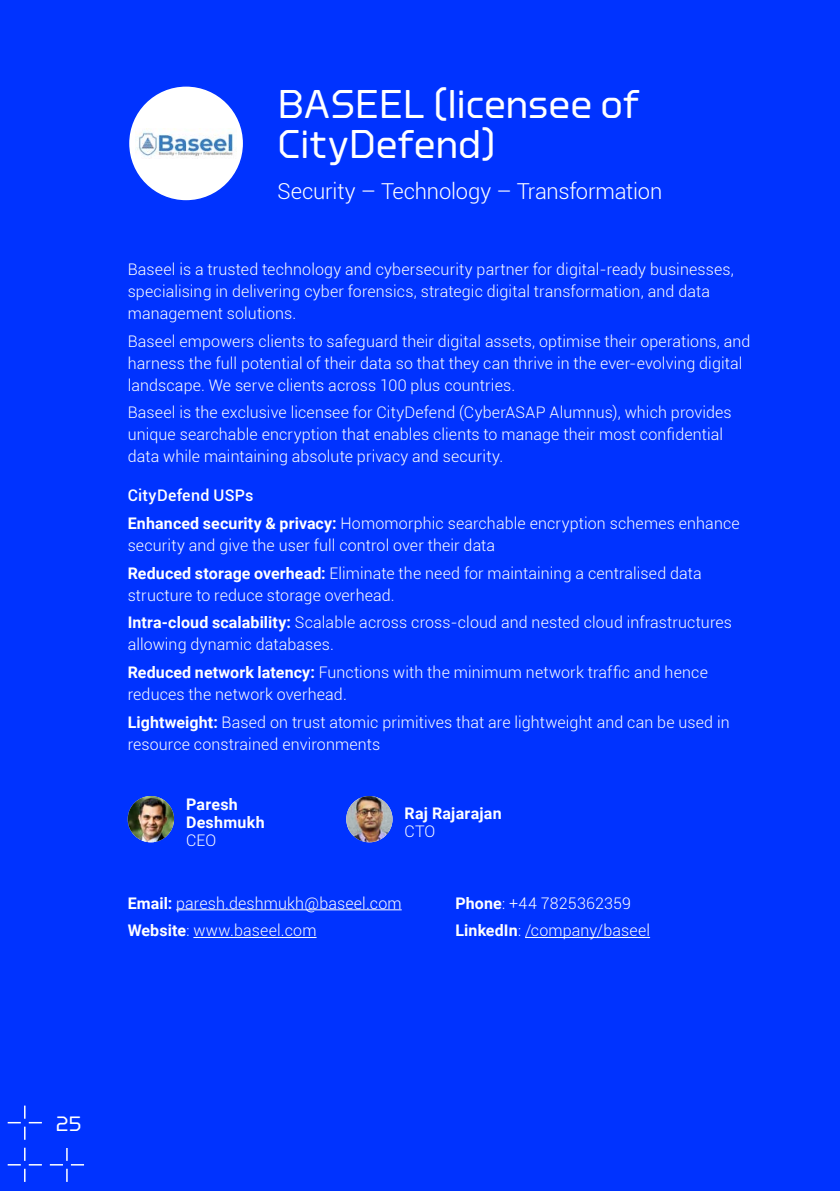
<style>
.page{position:relative;width:840px;height:1191px;background:#fff}
.page>*{position:absolute;margin:0;border:0;box-sizing:border-box;transform-origin:0 0}
.t1{font:40px/40px "Torque";color:#fff}
.t2{font:300 22px "Roboto";letter-spacing:-.01em;color:#fff}
.t3{font:20.8px "Torque";color:#fff}
.t4{font:300 16px/27.6px "Roboto";letter-spacing:.01em;color:#fff}
.t5{font:700 16px/18px "Roboto";letter-spacing:.015em;color:#fff}
.s1{font-weight:500}
.s2{font-weight:700}
</style>
<div class="page">
<div style="left:0;top:0;width:839px;height:1191px;background:#03f"></div>
<hr style="left:839px;top:0;width:1px;height:1191px;background:#03f">
<div style="left:128px;top:86px;width:115px;height:115px;background:#fff;border-radius:50%"></div>
<img style="left:135px;top:128px;width:102px;height:31px">
<div style="left:128px;top:85px;width:116px;height:117px;border:2px solid #03f;border-radius:50%"></div>
<hr style="left:176px;top:909px;width:225px;height:1px;background:#fff">
<hr style="left:193px;top:937px;width:123px;height:1px;background:#fff">
<hr style="left:524px;top:937px;width:125px;height:1px;background:#fff">
<img style="left:128px;top:796px;width:46px;height:46px;border-radius:23px">
<img style="left:346px;top:796px;width:46px;height:46px;border-radius:23px">
<svg style="left:8px;top:1147px;width:34px;height:34px"></svg>
<svg style="left:50px;top:1148px;width:34px;height:33px"></svg>
<svg style="left:8px;top:1105px;width:34px;height:34px"></svg>
<h1 class="t1" style="left:277px;top:83px;width:363px">BASEEL (licensee of<br>CityDefend)</h1>
<h2 class="t2" style="left:277px;top:176px;width:386px">Security – Technology – Transformation</h2>
<p class="t4" style="left:128px;top:258px;width:607px;line-height:22px">Baseel is a trusted technology and cybersecurity partner for digital-ready businesses, specialising in delivering cyber forensics, strategic digital transformation, and data management solutions.</p>
<p class="t4" style="left:128px;top:329px;width:624px;line-height:22px">Baseel empowers clients to safeguard their digital assets, optimise their operations, and harness the full potential of their data so that they can thrive in the ever-evolving digital landscape. We serve clients across 100 plus countries.</p>
<p class="t4" style="left:128px;top:401px;width:605px;line-height:22px">Baseel is the exclusive licensee for CityDefend (CyberASAP Alumnus), which provides unique searchable encryption that enables clients to manage their most confidential data while maintaining absolute privacy and security.</p>
<p class="t4" style="left:128px;top:481px;width:613px"><span class="s1">CityDefend USPs<br></span><span class="s2">Enhanced security &amp; privacy:</span> Homomorphic searchable encryption schemes enhance</p>
<p class="t4" style="left:128px;top:531px;width:575px">security and give the user full control over their data<br><span class="s2">Reduced storage overhead:</span> Eliminate the need for maintaining a centralised data</p>
<p class="t4" style="left:128px;top:580px;width:605px">structure to reduce storage overhead.<br><span class="s2">Intra-cloud scalability:</span> Scalable across cross-cloud and nested cloud infrastructures</p>
<p class="t4" style="left:128px;top:630px;width:581px">allowing dynamic databases.<br><span class="s2">Reduced network latency:</span> Functions with the minimum network traffic and hence</p>
<p class="t4" style="left:128px;top:680px;width:603px">reduces the network overhead.<br><span class="s2">Lightweight:</span> Based on trust atomic primitives that are lightweight and can be used in</p>
<p class="t4" style="left:128px;top:729px;width:254px">resource constrained environments</p>
<p class="t5" style="left:186px;top:794px;width:80px">Paresh<br>Deshmukh</p>
<p class="t4" style="left:186px;top:825px;width:32px">CEO</p>
<p class="t5" style="left:404px;top:803px;width:99px">Raj Rajarajan</p>
<p class="t4" style="left:404px;top:816px;width:32px">CTO</p>
<p class="t4" style="left:128px;top:888px;width:275px"><span class="s2">Email:</span> paresh.deshmukh@baseel.com<br><span class="s2">Website</span>: www.baseel.com</p>
<p class="t4" style="left:455px;top:888px;width:196px"><span class="s2">Phone</span>: +44 7825362359<br><span class="s2">LinkedIn</span>: /company/baseel</p>
<h3 class="t3" style="left:56px;top:1112px;width:27px">25</h3>
</div>
